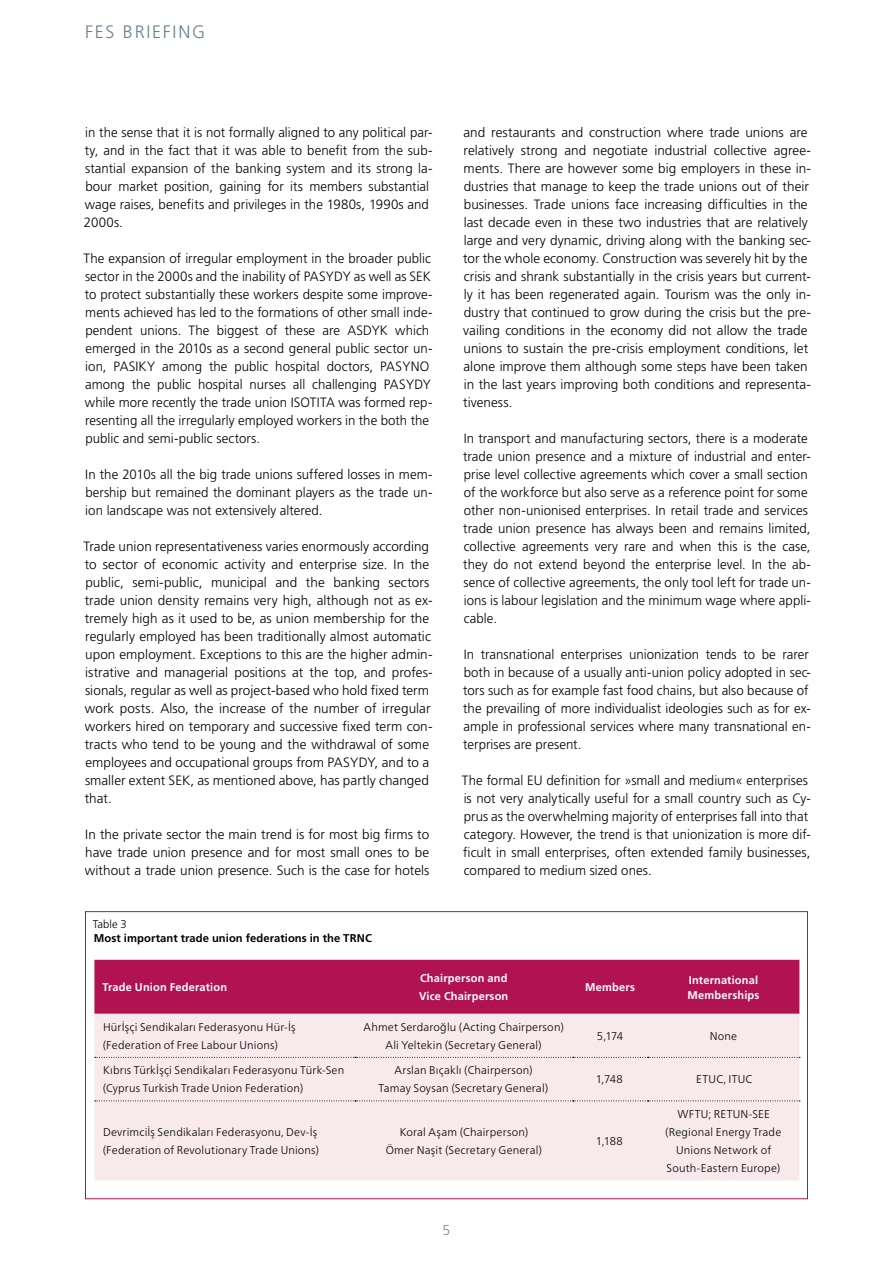
<style>
.page{position:relative;width:893px;height:1263px;background:#fff}
.page>*{position:absolute;margin:0;border:0;box-sizing:border-box;transform-origin:0 0}
.t1{font:300 18px "Frutiger LT Std";letter-spacing:.095em;color:#6d808d}
.t2{font:300 14.1px "Frutiger LT Std";color:#878787}
.t3{font:300 13.5px/18px "Frutiger LT Std";letter-spacing:.005em;color:#000}
.t4{font:300 11.25px/18px "Frutiger Neue LTW1 G";letter-spacing:.015em;color:#000;text-align:center}
.t5{font:700 11.25px/18px "Frutiger LT Std";letter-spacing:.015em;color:#fff}
.t6{font:700 11.25px "Frutiger LT Std";letter-spacing:.005em;color:#000}
.t7{font:300 11.25px "Frutiger LT Std";color:#000}
</style>
<div class="page">
<div style="left:94px;top:960px;width:705px;height:54px;background:#b11252"></div>
<div style="left:94px;top:1014px;width:705px;height:166px;background:#f7e9ec"></div>
<svg style="left:95px;top:1057px;width:705px;height:1px"></svg>
<svg style="left:95px;top:1100px;width:705px;height:1px"></svg>
<h1 class="t1" style="left:85px;top:22px;width:122px">FES BRIEFING</h1>
<p class="t3" style="left:84px;top:124px;width:350px">in the sense that it is not formally aligned to any political par&shy;ty, and in the fact that it was able to benefit from the sub&shy;stantial expansion of the banking system and its strong la&shy;bour market position, gaining for its members substantial wage raises, benefits and privileges in the 1980s, 1990s and 2000s.</p>
<p class="t3" style="left:84px;top:250px;width:350px">The expansion of irregular employment in the broader public sector in the 2000s and the inability of PASYDY as well as SEK to protect substantially these workers despite some improve&shy;ments achieved has led to the formations of other small inde&shy;pendent unions. The biggest of these are ASDYK which emerged in the 2010s as a second general public sector un&shy;ion, PASIKY among the public hospital doctors, PASYNO among the public hospital nurses all challenging PASYDY while more recently the trade union ISOTITA was formed rep&shy;resenting all the irregularly employed workers in the both the public and semi-public sectors.</p>
<p class="t3" style="left:85px;top:466px;width:349px;text-align:justify">In the 2010s all the big trade unions suffered losses in mem&shy;bership but remained the dominant players as the trade un&shy;ion landscape was not extensively altered.</p>
<p class="t3" style="left:83px;top:538px;width:351px">Trade union representativeness varies enormously according to sector of economic activity and enterprise size. In the public, semi-public, municipal and the banking sectors trade union density remains very high, although not as ex&shy;tremely high as it used to be, as union membership for the regularly employed has been traditionally almost automatic upon employment. Exceptions to this are the higher admin&shy;istrative and managerial positions at the top, and profes&shy;sionals, regular as well as project-based who hold fixed term work posts. Also, the increase of the number of irregular workers hired on temporary and successive fixed term con&shy;tracts who tend to be young and the withdrawal of some employees and occupational groups from PASYDY, and to a smaller extent SEK, as mentioned above, has partly changed that.</p>
<p class="t3" style="left:85px;top:826px;width:346px;text-align:justify">In the private sector the main trend is for most big firms to have trade union presence and for most small ones to be without a trade union presence. Such is the case for hotels</p>
<p class="t7" style="left:93px;top:918px;width:36px">Table 3</p>
<p class="t6" style="left:94px;top:931px;width:280px">Most important trade union federations in the TRNC</p>
<p class="t3" style="left:463px;top:124px;width:349px">and restaurants and construction where trade unions are relatively strong and negotiate industrial collective agree&shy;ments. There are however some big employers in these in&shy;dustries that manage to keep the trade unions out of their businesses. Trade unions face increasing difficulties in the last decade even in these two industries that are relatively large and very dynamic, driving along with the banking sec&shy;tor the whole economy. Construction was severely hit by the crisis and shrank substantially in the crisis years but current&shy;ly it has been regenerated again. Tourism was the only in&shy;dustry that continued to grow during the crisis but the pre&shy;vailing conditions in the economy did not allow the trade unions to sustain the pre-crisis employment conditions, let alone improve them although some steps have been taken in the last years improving both conditions and representa&shy;tiveness.</p>
<p class="t3" style="left:463px;top:430px;width:349px">In transport and manufacturing sectors, there is a moderate trade union presence and a mixture of industrial and enter&shy;prise level collective agreements which cover a small section of the workforce but also serve as a reference point for some other non-unionised enterprises. In retail trade and services trade union presence has always been and remains limited, collective agreements very rare and when this is the case, they do not extend beyond the enterprise level. In the ab&shy;sence of collective agreements, the only tool left for trade un&shy;ions is labour legislation and the minimum wage where appli&shy;cable.</p>
<p class="t3" style="left:463px;top:646px;width:349px">In transnational enterprises unionization tends to be rarer both in because of a usually anti-union policy adopted in sec&shy;tors such as for example fast food chains, but also because of the prevailing of more individualist ideologies such as for ex&shy;ample in professional services where many transnational en&shy;terprises are present.</p>
<p class="t3" style="left:462px;top:772px;width:350px">The formal EU definition for »small and medium« enterprises is not very analytically useful for a small country such as Cy&shy;prus as the overwhelming majority of enterprises fall into that category. However, the trend is that unionization is more dif&shy;ficult in small enterprises, often extended family businesses, compared to medium sized ones.</p>
<p class="t5" style="left:102px;top:978px;width:126px">Trade Union Federation</p>
<p class="t5" style="left:419px;top:969px;width:91px">Chairperson and<br>Vice Chairperson</p>
<p class="t5" style="left:585px;top:978px;width:51px">Members</p>
<p class="t5" style="left:687px;top:972px;width:73px;line-height:15px">International<br>Memberships</p>
<p class="t4" style="left:103px;top:1018px;width:194px;text-align:left">Hürİşçi Sendikaları Federasyonu Hür-İş (Federation of Free Labour Unions)</p>
<p class="t4" style="left:363px;top:1018px;width:202px">Ahmet Serdaroğlu (Acting Chairperson)<br>Ali Yeltekin (Secretary General)</p>
<p class="t4" style="left:597px;top:1027px;width:28px">5,174</p>
<p class="t4" style="left:710px;top:1027px;width:29px">None</p>
<p class="t4" style="left:103px;top:1061px;width:243px;text-align:left">Kıbrıs Türkİşçi Sendikaları Federasyonu Türk-Sen (Cyprus Turkish Trade Union Federation)</p>
<p class="t4" style="left:379px;top:1061px;width:171px">Arslan Bıçaklı (Chairperson)<br>Tamay Soysan (Secretary General)</p>
<p class="t4" style="left:596px;top:1070px;width:29px">1,748</p>
<p class="t4" style="left:696px;top:1070px;width:58px">ETUC, ITUC</p>
<p class="t4" style="left:103px;top:1123px;width:218px;text-align:left">Devrimciİş Sendikaları Federasyonu, Dev-İş (Federation of Revolutionary Trade Unions)</p>
<p class="t4" style="left:386px;top:1123px;width:158px">Koral Aşam (Chairperson)<br>Ömer Naşit (Secretary General)</p>
<p class="t4" style="left:596px;top:1132px;width:28px">1,188</p>
<p class="t4" style="left:665px;top:1105px;width:118px">WFTU; RETUN-SEE (Regional Energy Trade<br>Unions Network of<br>South-Eastern Europe)</p>
<p class="t2" style="left:443px;top:1222px;width:9px">5</p>
</div>
